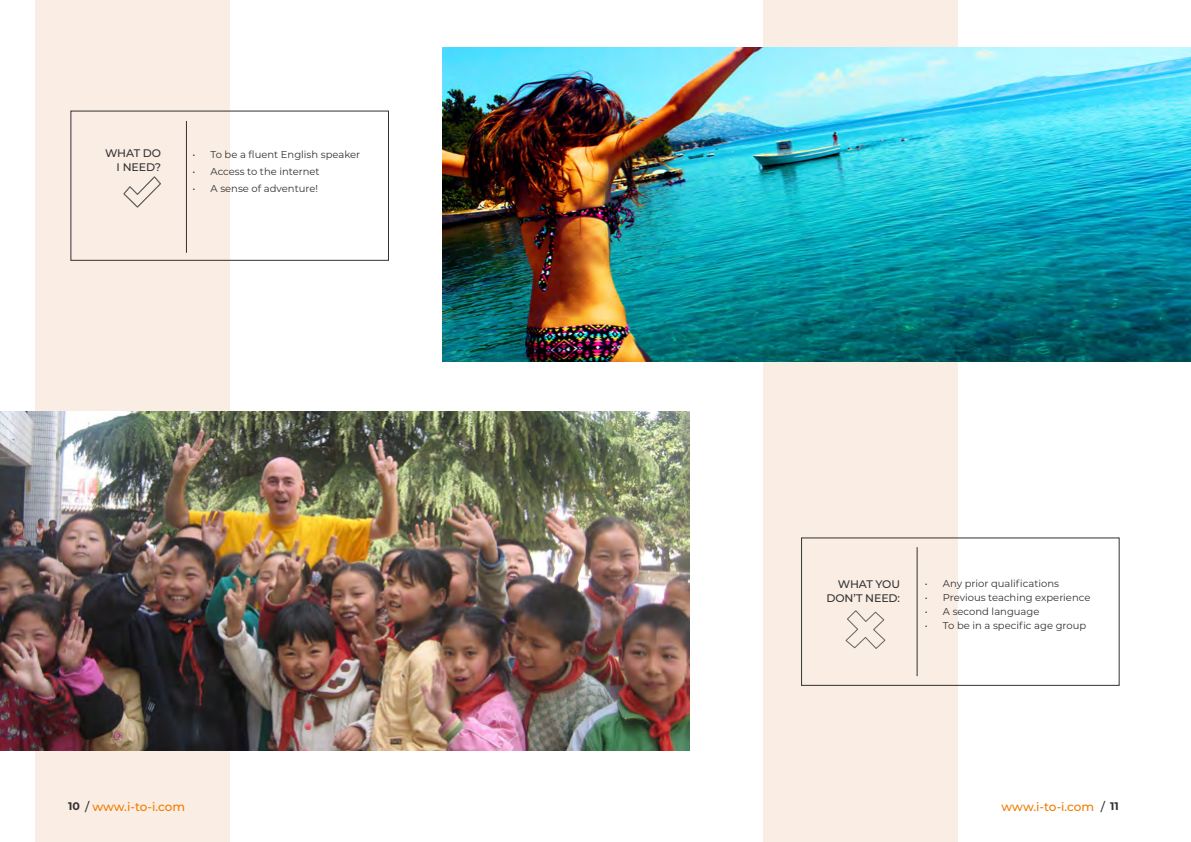
<style>
.page{position:relative;width:1191px;height:842px;background:#fff}
.page>*{position:absolute;margin:0;border:0;box-sizing:border-box;transform-origin:0 0}
.t1{font:500 12px "Montserrat";letter-spacing:-.01em;color:#ef7d00}
.t2{font:500 11px/14px "Montserrat";letter-spacing:-.01em;color:#323232;text-align:right}
.t3{font:10px "Montserrat";color:#333232}
.s1{font-weight:700;font-size:11px;color:#333232}
.s2{color:#333232}
</style>
<div class="page">
<div style="left:35px;top:0;width:195px;height:842px;background:#faede4"></div>
<hr style="left:186px;top:121px;width:1px;height:132px;background:#323232">
<div style="left:70px;top:111px;width:319px;height:150px;border:1px solid #323232"></div>
<svg style="left:123px;top:176px;width:38px;height:32px"></svg>
<img style="left:0;top:411px;width:689px;height:339px">
<div style="left:763px;top:0;width:195px;height:842px;background:#faede4"></div>
<svg style="left:845px;top:610px;width:41px;height:39px"></svg>
<hr style="left:916px;top:547px;width:1px;height:129px;background:#323232">
<div style="left:801px;top:537px;width:318px;height:149px;border:1px solid #323232"></div>
<img style="left:442px;top:47px;width:749px;height:314px">
<p class="t2" style="left:105px;top:145px;width:57px">WHAT DO<br>I NEED?</p>
<p class="t3" style="left:192px;top:147px;width:169px">• To be a fluent English speaker</p>
<p class="t3" style="left:192px;top:164px;width:129px">• Access to the internet</p>
<p class="t3" style="left:192px;top:181px;width:127px">• A sense of adventure!</p>
<p class="t2" style="left:826px;top:576px;width:75px">WHAT YOU<br>DON’T NEED:</p>
<p class="t3" style="left:925px;top:577px;width:136px">• Any prior qualifications</p>
<p class="t3" style="left:925px;top:591px;width:167px">• Previous teaching experience</p>
<p class="t3" style="left:925px;top:605px;width:116px">• A second language</p>
<p class="t3" style="left:925px;top:619px;width:163px">• To be in a specific age group</p>
<p class="t1" style="left:68px;top:799px;width:119px"><span class="s1">10</span> <span class="s2">/</span> www.i-to-i.com</p>
<p class="t1" style="left:1001px;top:798px;width:119px">www.i-to-i.com <span class="s2">/</span> <span class="s1">11</span></p>
</div>
